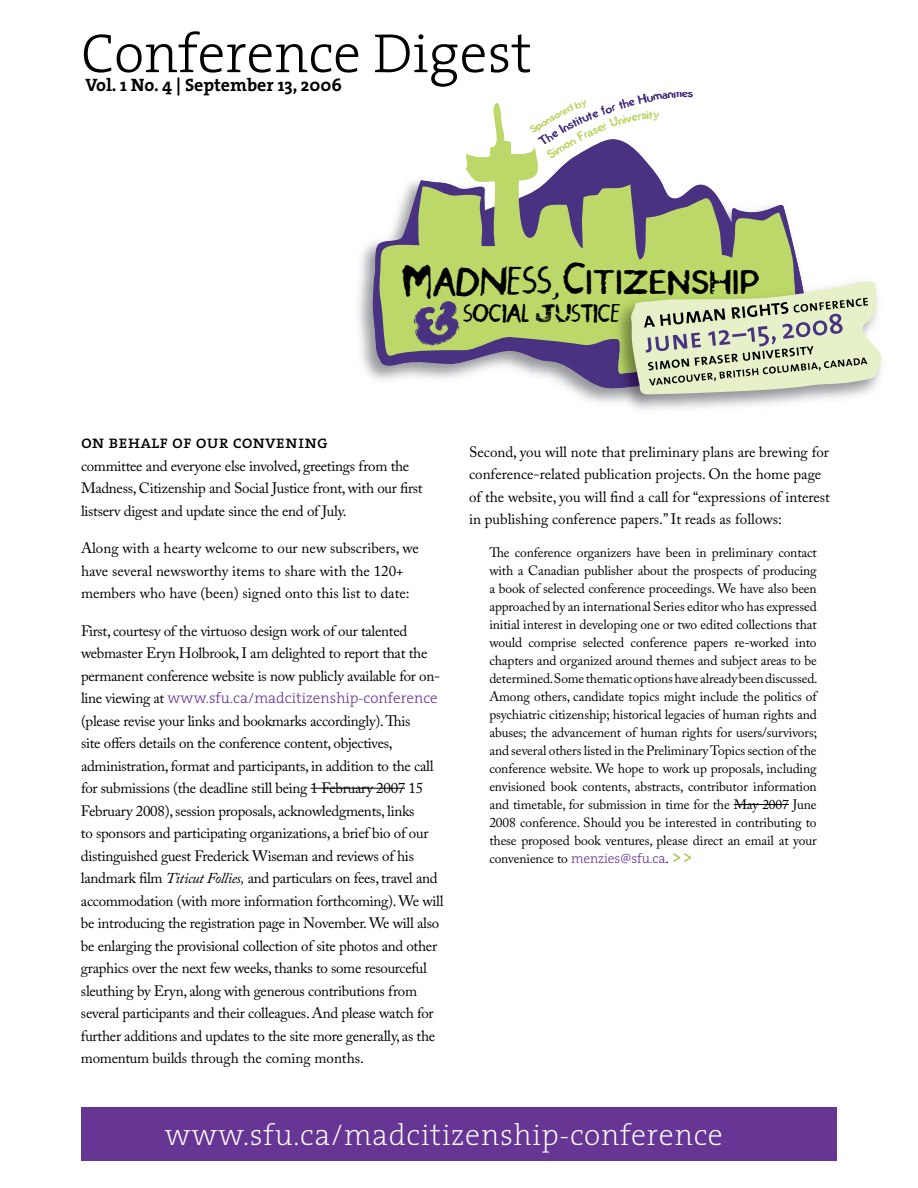
<style>
.page{position:relative;width:918px;height:1188px;background:#fff}
.page>*{position:absolute;margin:0;border:0;box-sizing:border-box;transform-origin:0 0}
.t1{font:300 55.5px "The Serif";color:#000}
.t2{font:200 30px "The Serif";letter-spacing:.025em;color:#fff}
.t3{font:27.9px "Inner City Brixton";color:#000}
.t4{font:23.85px "Inner City Camberwell";letter-spacing:.05em;color:#000}
.t5{font:700 18px "The Serif";color:#000}
.t6{font:18px "The Serif Caps";color:#000}
.t7{font:17.85px "Inner City Brixton";color:#000}
.t8{font:15px/22.5px "Adobe Caslon Pro";letter-spacing:-.02em;color:#000}
.t9{font:15px/22.5px "Adobe Caslon Pro";color:#000}
.t10{font:300 15px "The Serif";letter-spacing:.005em;color:#639}
.t11{font:13.5px/18px "Adobe Caslon Pro";letter-spacing:-.01em;color:#000;text-align:justify}
.s1{font-family:"Inner City Brixton";font-size:31.8px}
.s2{font-family:"Inner City Camberwell"}
.s3{font-size:31.8px}
.s4{font-family:"Adobe Caslon Pro";font-weight:400;color:#000}
.s5{font-style:italic}
.s6{font-family:"The Serif";font-weight:300;color:#639}
.s7{font-size:22.5px;color:#99ca3c}
</style>
<div class="page">
<div style="left:81px;top:1107px;width:756px;height:54px;background:#673695"></div>
<img style="left:358px;top:243px;width:251px;height:160px">
<svg style="left:372px;top:241px;width:258px;height:147px"></svg>
<svg style="left:379px;top:103px;width:424px;height:272px"></svg>
<svg style="left:414px;top:301px;width:45px;height:46px;background:#7b7b75"></svg>
<svg style="left:630px;top:277px;width:252px;height:118px;background:#c4cea9"></svg>
<hr style="left:311px;top:788px;width:94px;height:1px;background:#000">
<hr style="left:734px;top:804px;width:55px;height:1px;background:#000">
<svg style="left:529px;top:103px;width:164px;height:56px"></svg>
<h1 class="t1" style="left:81px;top:8px;width:453px">Conference Digest</h1>
<p class="t5" style="left:85px;top:70px;width:258px">Vol. 1 No. 4 | September 13, 2006</p>
<h3 class="t4" style="left:563px;top:265px;width:198px"><span class="s1">C</span>ITIZENSHIP</h3>
<p class="t7" style="left:463px;top:305px;width:159px">SOCIAL j<span class="s2">U</span>STICE</p>
<h3 class="t3" style="left:401px;top:271px;width:159px;rotate:-1deg"><span class="s3">M</span>ADNESS<span class="s2">,</span></h3>
<p class="t6" style="left:81px;top:427px;width:248px">on behalf of our convening</p>
<p class="t8" style="left:81px;top:454px;width:343px">committee and everyone else involved, greetings from the<br>Madness, Citizenship and Social Justice front, with our first listserv digest and update since the end of July.</p>
<p class="t9" style="left:81px;top:537px;width:339px">Along with a hearty welcome to our new subscribers, we have several newsworthy items to share with the 120+ members who have (been) signed onto this list to date:</p>
<p class="t8" style="left:81px;top:619px;width:361px">First, courtesy of the virtuoso design work of our talented webmaster Eryn Holbrook, I am delighted to report that the permanent conference website is now publicly available for on-</p>
<p class="t10" style="left:81px;top:686px;width:358px"><span class="s4">line viewing at</span> www.sfu.ca/madcitizenship-conference</p>
<p class="t8" style="left:81px;top:709px;width:364px">(please revise your links and bookmarks accordingly). This<br>site offers details on the conference content, objectives, administration, format and participants, in addition to the call for submissions (the deadline still being 1 February 2007 15<br>February 2008), session proposals, acknowledgments, links<br>to sponsors and participating organizations, a brief bio of our distinguished guest Frederick Wiseman and reviews of his landmark film <span class="s5">Titicut Follies,</span> and particulars on fees, travel and accommodation (with more information forthcoming). We will be introducing the registration page in November. We will also be enlarging the provisional collection of site photos and other graphics over the next few weeks, thanks to some resourceful sleuthing by Eryn, along with generous contributions from several participants and their colleagues. And please watch for further additions and updates to the site more generally, as the momentum builds through the coming months.</p>
<p class="t9" style="left:469px;top:440px;width:362px">Second, you will note that preliminary plans are brewing for conference-related publication projects. On the home page of the website, you will find a call for “expressions of interest in publishing conference papers.” It reads as follows:</p>
<p class="t11" style="left:489px;top:543px;width:330px">The conference organizers have been in preliminary contact with a Canadian publisher about the prospects of producing a book of selected conference proceedings. We have also been approached by an international Series editor who has expressed initial interest in developing one or two edited collections that would comprise selected conference papers re-worked into chapters and organized around themes and subject areas to be determined. Some thematic options have already been discussed.<br>Among others, candidate topics might include the politics of psychiatric citizenship; historical legacies of human rights and abuses; the advancement of human rights for users/survivors; and several others listed in the Preliminary Topics section of the conference website. We hope to work up proposals, including envisioned book contents, abstracts, contributor information and timetable, for submission in time for the May 2007 June 2008 conference. Should you be interested in contributing to these proposed book ventures, please direct an email at your convenience to <span class="s6">menzies@sfu.ca</span>. <span class="s7">&gt;&gt;</span></p>
<h2 class="t2" style="left:165px;top:1110px;width:560px">www.sfu.ca/madcitizenship-conference</h2>
</div>
